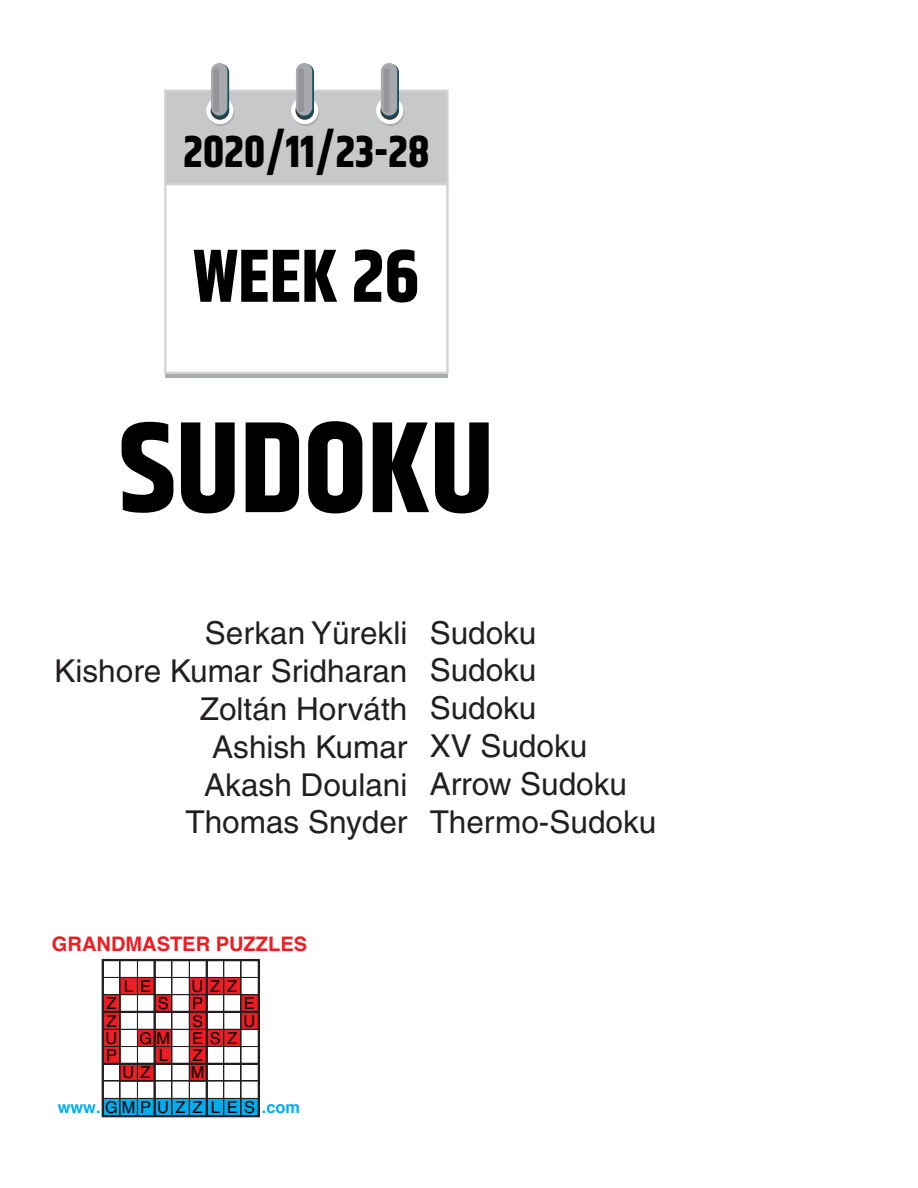
<style>
.page{position:relative;width:918px;height:1188px;background:#fff}
.page>*{position:absolute;margin:0;border:0;box-sizing:border-box;transform-origin:0 0}
.t1{font:700 129.45px "Khand";color:#000001}
.t2{font:700 75px "Khand";color:#000001}
.t3{font:700 45px "Khand";color:#000001}
.t4{font:31.5px/37.8px "Helvetica";color:#231f20;text-align:right}
.t5{font:700 20.1px "Helvetica";color:#ee1d23}
.t6{font:16.35px/34.5px "Helvetica";letter-spacing:.38em;color:#010101}
.s1{font-weight:700;color:#00aeef}
</style>
<div class="page">
<div style="left:104px;top:1098px;width:155px;height:18px;background:#00aeef"></div>
<div style="left:120px;top:977px;width:35px;height:18px;background:#ee1d23"></div>
<div style="left:189px;top:977px;width:52px;height:18px;background:#ee1d23"></div>
<div style="left:103px;top:995px;width:17px;height:17px;background:#ee1d23"></div>
<div style="left:155px;top:995px;width:17px;height:17px;background:#ee1d23"></div>
<div style="left:189px;top:995px;width:18px;height:17px;background:#ee1d23"></div>
<div style="left:241px;top:995px;width:18px;height:17px;background:#ee1d23"></div>
<div style="left:103px;top:1012px;width:17px;height:17px;background:#ee1d23"></div>
<div style="left:189px;top:1012px;width:18px;height:17px;background:#ee1d23"></div>
<div style="left:241px;top:1012px;width:18px;height:17px;background:#ee1d23"></div>
<div style="left:103px;top:1029px;width:17px;height:18px;background:#ee1d23"></div>
<div style="left:137px;top:1029px;width:35px;height:18px;background:#ee1d23"></div>
<div style="left:189px;top:1029px;width:52px;height:18px;background:#ee1d23"></div>
<div style="left:103px;top:1047px;width:17px;height:17px;background:#ee1d23"></div>
<div style="left:155px;top:1047px;width:17px;height:17px;background:#ee1d23"></div>
<div style="left:189px;top:1047px;width:18px;height:17px;background:#ee1d23"></div>
<div style="left:120px;top:1064px;width:35px;height:17px;background:#ee1d23"></div>
<div style="left:189px;top:1064px;width:18px;height:17px;background:#ee1d23"></div>
<hr style="left:120px;top:961px;width:1px;height:51px;background:#231f20">
<hr style="left:172px;top:961px;width:1px;height:51px;background:#231f20">
<hr style="left:224px;top:961px;width:1px;height:51px;background:#231f20">
<hr style="left:241px;top:961px;width:1px;height:51px;background:#231f20">
<hr style="left:120px;top:1013px;width:1px;height:51px;background:#231f20">
<hr style="left:172px;top:1013px;width:1px;height:51px;background:#231f20">
<hr style="left:224px;top:1013px;width:1px;height:51px;background:#231f20">
<hr style="left:241px;top:1013px;width:1px;height:51px;background:#231f20">
<hr style="left:104px;top:1081px;width:51px;height:1px;background:#231f20">
<hr style="left:155px;top:1081px;width:52px;height:1px;background:#231f20">
<hr style="left:120px;top:1064px;width:1px;height:52px;background:#231f20">
<hr style="left:172px;top:1064px;width:1px;height:52px;background:#231f20">
<hr style="left:224px;top:1064px;width:1px;height:52px;background:#231f20">
<hr style="left:241px;top:1064px;width:1px;height:52px;background:#231f20">
<hr style="left:207px;top:1081px;width:51px;height:1px;background:#231f20">
<div style="left:102px;top:959px;width:158px;height:158px;border:2px solid #231f20"></div>
<hr style="left:153px;top:959px;width:3px;height:157px;background:#231f20">
<hr style="left:206px;top:960px;width:2px;height:156px;background:#231f20">
<hr style="left:103px;top:1063px;width:156px;height:2px;background:#231f20">
<hr style="left:102px;top:1011px;width:156px;height:2px;background:#231f20">
<hr style="left:102px;top:959px;width:1px;height:157px;background:#231f20">
<hr style="left:119px;top:960px;width:1px;height:156px;background:#231f20">
<hr style="left:137px;top:960px;width:1px;height:156px;background:#231f20">
<hr style="left:171px;top:960px;width:1px;height:156px;background:#231f20">
<hr style="left:189px;top:960px;width:1px;height:156px;background:#231f20">
<hr style="left:223px;top:960px;width:1px;height:156px;background:#231f20">
<hr style="left:240px;top:960px;width:1px;height:156px;background:#231f20">
<hr style="left:258px;top:960px;width:1px;height:156px;background:#231f20">
<hr style="left:103px;top:959px;width:156px;height:1px;background:#231f20">
<hr style="left:103px;top:977px;width:156px;height:1px;background:#231f20">
<hr style="left:103px;top:994px;width:156px;height:1px;background:#231f20">
<hr style="left:103px;top:1029px;width:156px;height:1px;background:#231f20">
<hr style="left:103px;top:1046px;width:156px;height:1px;background:#231f20">
<hr style="left:103px;top:1080px;width:156px;height:1px;background:#231f20">
<hr style="left:103px;top:1098px;width:156px;height:1px;background:#231f20">
<hr style="left:103px;top:1115px;width:156px;height:1px;background:#231f20">
<div style="left:164px;top:90px;width:285px;height:95px;background:#c7c8ca;border:2px solid #d1d2d4"></div>
<div style="left:165px;top:189px;width:282px;height:189px;background:#a8acac"></div>
<div style="left:164px;top:183px;width:285px;height:191px;background:#fff;border:2px solid #d1d2d4"></div>
<svg style="left:207px;top:99px;width:27px;height:27px"></svg>
<svg style="left:206px;top:97px;width:28px;height:27px"></svg>
<svg style="left:211px;top:101px;width:18px;height:19px"></svg>
<svg style="left:212px;top:64px;width:17px;height:53px"></svg>
<div style="left:211px;top:63px;width:16px;height:53px;background:#a8a9ad;border-radius:8px"></div>
<svg style="left:292px;top:99px;width:27px;height:27px"></svg>
<div style="left:291px;top:97px;width:27px;height:27px;background:#fff;border-radius:50%"></div>
<svg style="left:295px;top:101px;width:19px;height:19px"></svg>
<svg style="left:297px;top:64px;width:17px;height:53px"></svg>
<div style="left:296px;top:63px;width:16px;height:53px;background:#a8a9ad;border-radius:8px"></div>
<svg style="left:377px;top:99px;width:27px;height:27px"></svg>
<div style="left:376px;top:97px;width:27px;height:27px;background:#fff;border-radius:50%"></div>
<svg style="left:380px;top:101px;width:19px;height:19px"></svg>
<svg style="left:381px;top:64px;width:18px;height:53px"></svg>
<div style="left:381px;top:63px;width:16px;height:53px;background:#a8a9ad;border-radius:8px"></div>
<div style="left:213px;top:68px;width:6px;height:44px;background:#939598;border-radius:2px"></div>
<div style="left:298px;top:68px;width:6px;height:44px;background:#939598;border-radius:2px"></div>
<div style="left:384px;top:69px;width:6px;height:43px;background:#939598;border-radius:2px"></div>
<h3 class="t3" style="left:183px;top:120px;width:248px">2020/11/23-28</h3>
<h2 class="t2" style="left:193px;top:223px;width:227px">WEEK 26</h2>
<h1 class="t1" style="left:119px;top:376px;width:376px">SUDOKU</h1>
<p class="t4" style="left:55px;top:614px;width:354px">Serkan Yürekli<br>Kishore Kumar Sridharan<br>Zoltán Horváth<br>Ashish Kumar<br>Akash Doulani<br>Thomas Snyder</p>
<p class="t4" style="left:430px;top:614px;width:228px;text-align:left">Sudoku<br>Sudoku<br>Sudoku<br>XV Sudoku<br>Arrow Sudoku<br>Thermo-Sudoku</p>
<p class="t5" style="left:52px;top:931px;width:257px">GRANDMASTER PUZZLES</p>
<p class="t6" style="left:124px;top:969px;width:29px">L E</p>
<p class="t6" style="left:192px;top:969px;width:47px">UZZ</p>
<p class="t6" style="left:107px;top:986px;width:12px">Z</p>
<p class="t6" style="left:158px;top:986px;width:12px">S</p>
<p class="t6" style="left:192px;top:986px;width:12px">P</p>
<p class="t6" style="left:244px;top:986px;width:12px">E</p>
<p class="t6" style="left:107px;top:1003px;width:12px">Z</p>
<p class="t6" style="left:192px;top:1003px;width:12px">S</p>
<p class="t6" style="left:243px;top:1003px;width:13px">U</p>
<p class="t6" style="left:106px;top:1021px;width:13px">U</p>
<p class="t6" style="left:139px;top:1021px;width:32px">G M</p>
<p class="t6" style="left:192px;top:1021px;width:47px">ESZ</p>
<p class="t6" style="left:106px;top:1038px;width:12px">P</p>
<p class="t6" style="left:159px;top:1038px;width:11px">L</p>
<p class="t6" style="left:193px;top:1038px;width:12px">Z</p>
<p class="t6" style="left:123px;top:1055px;width:30px">U Z</p>
<p class="t6" style="left:58px;top:1055px;width:244px;text-indent:133px">M <span class="s1">www.</span>GMPUZ Z L ES <span class="s1">.com</span></p>
</div>
